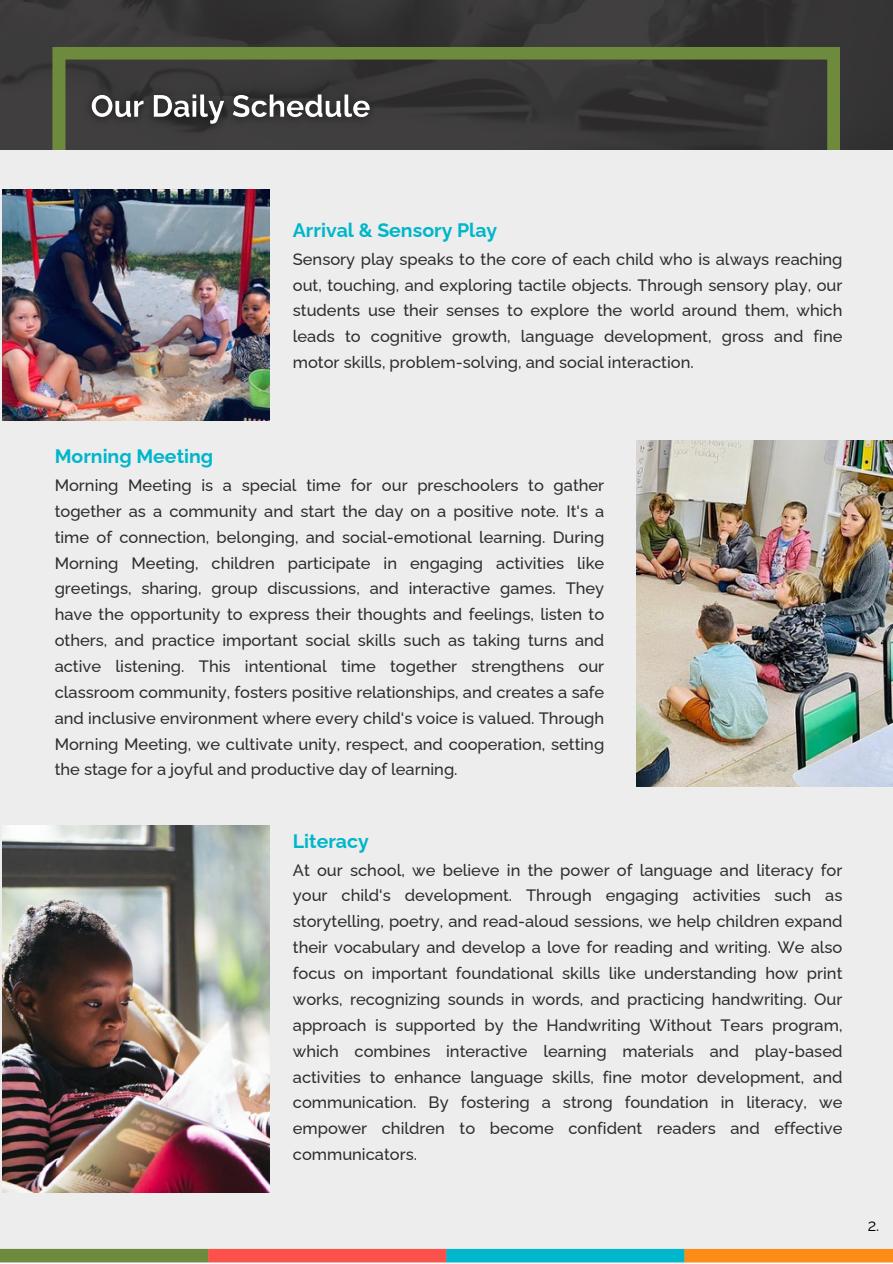
<style>
.page{position:relative;width:893px;height:1264px;background:#fff}
.page>*{position:absolute;margin:0;border:0;box-sizing:border-box;transform-origin:0 0}
.t1{font:700 19.5px "Raleway";color:#00b6cb}
.t2{font:500 16.5px/25.8px "Raleway";color:#2e2c2c;text-align:justify}
.t3{font:16.5px "Raleway";color:#000}
</style>
<div class="page">
<div style="left:0;top:0;width:892px;height:1262px;background:#ededed"></div>
<div style="left:0;top:1248px;width:209px;height:14px;background:#6e8b3d"></div>
<div style="left:208px;top:1248px;width:238px;height:14px;background:#fb514a"></div>
<div style="left:446px;top:1248px;width:238px;height:14px;background:#00b6cb"></div>
<div style="left:684px;top:1248px;width:208px;height:14px;background:#fc8c17"></div>
<div style="left:0;top:0;width:892px;height:150px;background:#373536"></div>
<img style="left:636px;top:440px;width:256px;height:346px">
<img style="left:2px;top:825px;width:268px;height:367px">
<svg style="left:52px;top:46px;width:788px;height:104px"></svg>
<img style="left:2px;top:190px;width:268px;height:230px">
<p class="t1" style="left:293px;top:218px;width:206px">Arrival &amp; Sensory Play</p>
<p class="t2" style="left:293px;top:246px;width:551px">Sensory play speaks to the core of each child who is always reaching out, touching, and exploring tactile objects. Through sensory play, our students use their senses to explore the world around them, which leads to cognitive growth, language development, gross and fine motor skills, problem-solving, and social interaction.</p>
<p class="t1" style="left:55px;top:444px;width:160px">Morning Meeting</p>
<p class="t2" style="left:55px;top:472px;width:551px">Morning Meeting is a special time for our preschoolers to gather together as a community and start the day on a positive note. It's a time of connection, belonging, and social-emotional learning. During Morning Meeting, children participate in engaging activities like greetings, sharing, group discussions, and interactive games. They have the opportunity to express their thoughts and feelings, listen to others, and practice important social skills such as taking turns and active listening. This intentional time together strengthens our classroom community, fosters positive relationships, and creates a safe and inclusive environment where every child's voice is valued. Through Morning Meeting, we cultivate unity, respect, and cooperation, setting the stage for a joyful and productive day of learning.</p>
<p class="t1" style="left:293px;top:829px;width:77px">Literacy</p>
<p class="t2" style="left:293px;top:856px;width:551px">At our school, we believe in the power of language and literacy for your child's development. Through engaging activities such as storytelling, poetry, and read-aloud sessions, we help children expand their vocabulary and develop a love for reading and writing. We also focus on important foundational skills like understanding how print works, recognizing sounds in words, and practicing handwriting. Our approach is supported by the Handwriting Without Tears program, which combines interactive learning materials and play-based activities to enhance language skills, fine motor development, and communication. By fostering a strong foundation in literacy, we empower children to become confident readers and effective communicators.</p>
<p class="t3" style="left:867px;top:1215px;width:13px">2.</p>
</div>
